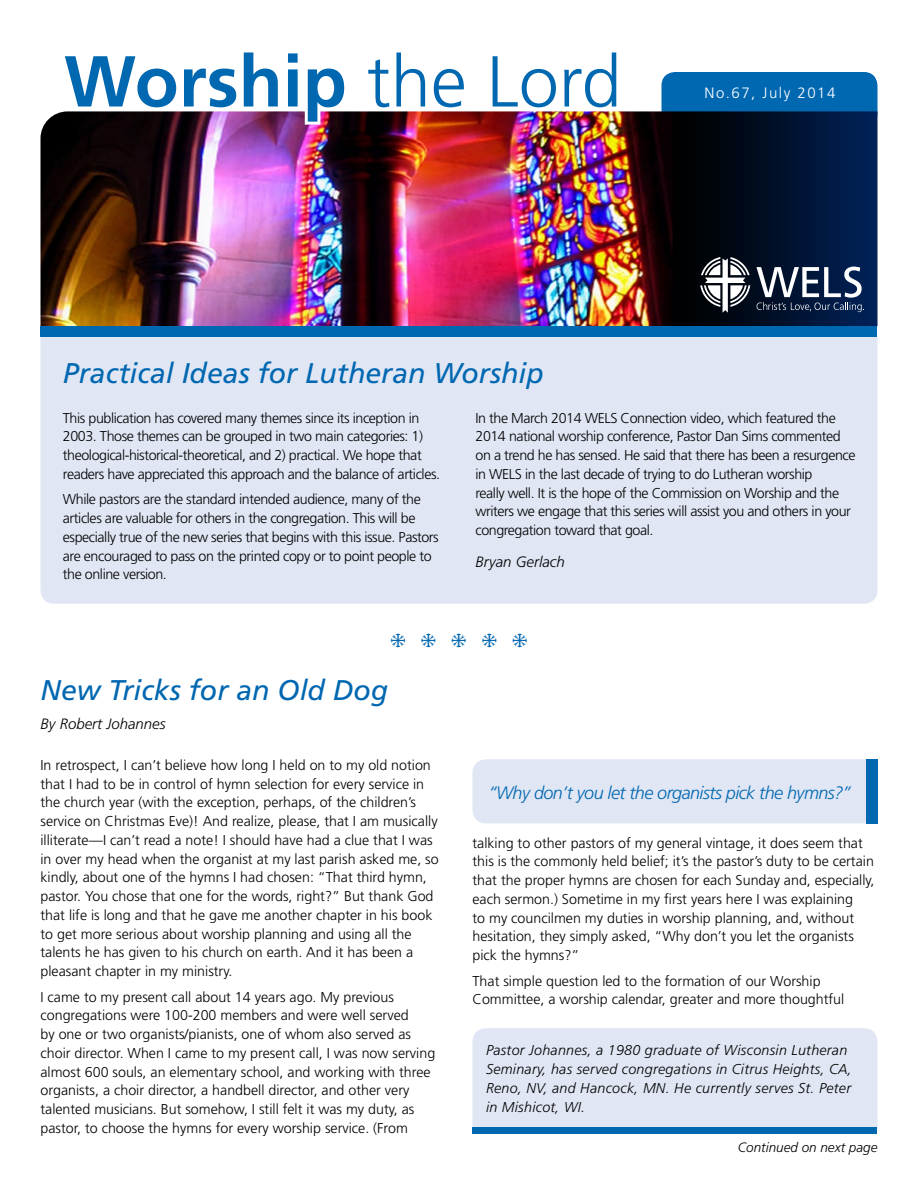
<style>
.page{position:relative;width:918px;height:1188px;background:#fff}
.page>*{position:absolute;margin:0;border:0;box-sizing:border-box;transform-origin:0 0}
.t1{font:700 72px "Frutiger LT Std";color:#0067b1}
.t2{font:italic 28.5px "Frutiger LT Std";color:#0067b1}
.t3{font:22.5px "Monotype Sorts";color:#0067b1}
.t4{font:italic 300 18px "Frutiger LT Std";letter-spacing:-.03em;color:#0067b1}
.t5{font:italic 300 15px "Frutiger LT Std";color:#000}
.t6{font:300 15px "Frutiger LT Std";letter-spacing:.1em;color:#fff}
.t7{font:300 14.25px/18.8px "Frutiger LT Std";color:#000}
.t8{font:300 14.25px/18.8px "Frutiger LT Std";letter-spacing:-.03em;color:#000}
.t9{font:italic 300 14.25px/18.8px "Frutiger LT Std";letter-spacing:.02em;color:#000}
.t10{font:italic 300 13.5px "Frutiger LT Std";color:#000}
.s1{font-weight:300}
</style>
<div class="page">
<div style="left:40px;top:337px;width:838px;height:267px;background:#e0e6f4"></div>
<div style="left:662px;top:72px;width:216px;height:54px;background:#0067b1;border-radius:14px"></div>
<img style="left:40px;top:111px;width:838px;height:215px">
<svg style="left:700px;top:257px;width:50px;height:56px"></svg>
<svg style="left:756px;top:267px;width:108px;height:45px"></svg>
<div style="left:40px;top:326px;width:838px;height:11px;background:#0067b1"></div>
<img style="left:57px;top:111px;width:293px;height:17px">
<div style="left:472px;top:1028px;width:406px;height:100px;background:#e0e6f4"></div>
<div style="left:472px;top:1128px;width:406px;height:6px;background:#0067b1"></div>
<div style="left:472px;top:759px;width:395px;height:64px;background:#e0e6f4"></div>
<div style="left:867px;top:759px;width:11px;height:64px;background:#0067b1"></div>
<h1 class="t1" style="left:64px;top:39px;width:559px">Worship <span class="s1">the Lord</span></h1>
<p class="t6" style="left:705px;top:84px;width:132px">No.67, July 2014</p>
<h2 class="t2" style="left:63px;top:356px;width:482px">Practical Ideas for Lutheran Worship</h2>
<p class="t8" style="left:63px;top:409px;width:379px">This publication has covered many themes since its inception in 2003. Those themes can be grouped in two main categories: 1) theological-historical-theoretical, and 2) practical. We hope that readers have appreciated this approach and the balance of articles.</p>
<p class="t8" style="left:63px;top:490px;width:377px">While pastors are the standard intended audience, many of the articles are valuable for others in the congregation. This will be especially true of the new series that begins with this issue. Pastors are encouraged to pass on the printed copy or to point people to the online version.</p>
<p class="t8" style="left:476px;top:409px;width:382px">In the March 2014 WELS Connection video, which featured the 2014 national worship conference, Pastor Dan Sims commented on a trend he has sensed. He said that there has been a resurgence in WELS in the last decade of trying to do Lutheran worship<br>really well. It is the hope of the Commission on Worship and the writers we engage that this series will assist you and others in your congregation toward that goal.</p>
<p class="t5" style="left:476px;top:553px;width:91px">Bryan Gerlach</p>
<h3 class="t3" style="left:390px;top:630px;width:139px">i i i i i</h3>
<h2 class="t2" style="left:41px;top:674px;width:349px">New Tricks for an Old Dog</h2>
<p class="t5" style="left:40px;top:716px;width:127px">By Robert Johannes</p>
<p class="t7" style="left:40px;top:756px;width:400px">In retrospect, I can’t believe how long I held on to my old notion that I had to be in control of hymn selection for every service in the church year (with the exception, perhaps, of the children’s service on Christmas Eve)! And realize, please, that I am musically illiterate—I can’t read a note! I should have had a clue that I was in over my head when the organist at my last parish asked me, so kindly, about one of the hymns I had chosen: “That third hymn, pastor. You chose that one for the words, right?” But thank God that life is long and that he gave me another chapter in his book to get more serious about worship planning and using all the talents he has given to his church on earth. And it has been a pleasant chapter in my ministry.</p>
<p class="t7" style="left:40px;top:988px;width:396px">I came to my present call about 14 years ago. My previous congregations were 100-200 members and were well served<br>by one or two organists/pianists, one of whom also served as choir director. When I came to my present call, I was now serving almost 600 souls, an elementary school, and working with three organists, a choir director, a handbell director, and other very talented musicians. But somehow, I still felt it was my duty, as pastor, to choose the hymns for every worship service. (From</p>
<p class="t4" style="left:489px;top:782px;width:364px">“Why don’t you let the organists pick the hymns?”</p>
<p class="t7" style="left:473px;top:834px;width:403px">talking to other pastors of my general vintage, it does seem that this is the commonly held belief; it’s the pastor’s duty to be certain that the proper hymns are chosen for each Sunday and, especially, each sermon.) Sometime in my first years here I was explaining<br>to my councilmen my duties in worship planning, and, without hesitation, they simply asked, “Why don’t you let the organists pick the hymns?”</p>
<p class="t7" style="left:473px;top:972px;width:373px">That simple question led to the formation of our Worship<br>Committee, a worship calendar, greater and more thoughtful</p>
<p class="t9" style="left:486px;top:1041px;width:367px">Pastor Johannes, a 1980 graduate of Wisconsin Lutheran Seminary, has served congregations in Citrus Heights, CA, Reno, NV, and Hancock, MN. He currently serves St. Peter in Mishicot, WI.</p>
<p class="t10" style="left:738px;top:1139px;width:141px">Continued on next page</p>
</div>
